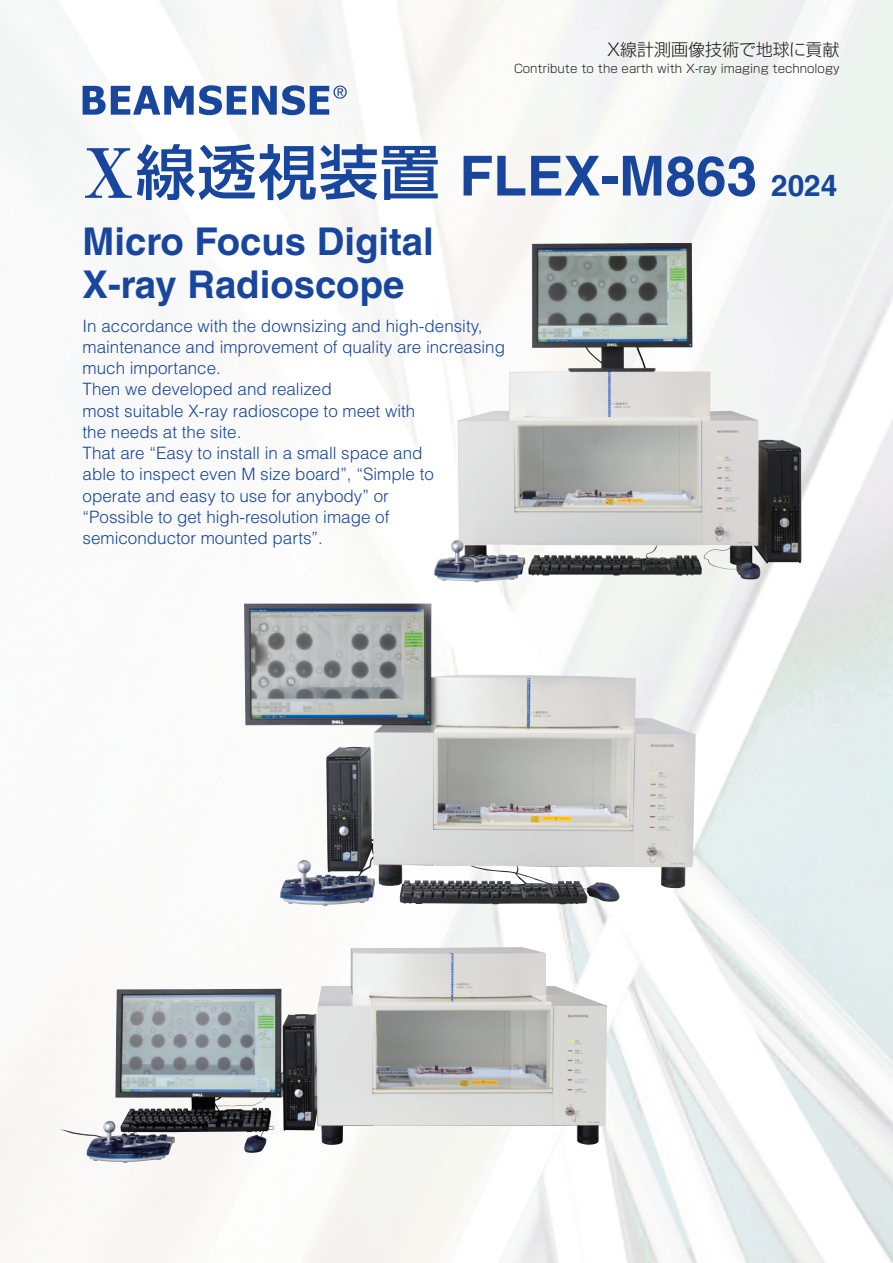
<style>
.page{position:relative;width:893px;height:1263px;background:#fff}
.page>*{position:absolute;margin:0;border:0;box-sizing:border-box;transform-origin:0 0}
.t1{font:700 55.35px "Helvetica LT Std";color:#18469d}
.t2{font:700 38.25px/42.5px "Helvetica LT Std";color:#18469d}
.t3{font:300 16.95px/21.3px "Helvetica LT Std";color:#18469d}
.t4{font:300 16.95px "Shin Go Pr 6";color:#231f20}
.t5{font:300 11.7px "Shin Go Pr 6";color:#231f20}
.s1{font-family:"Ryumin Pr 6";font-size:68.1px}
.s2{font-family:"Shin Go Pr 6";font-weight:500;font-size:59.55px}
.s3{font-size:29.7px}
</style>
<div class="page">
<img style="left:0;top:0;width:893px;height:1263px">
<svg style="left:83px;top:85px;width:163px;height:30px"></svg>
<svg style="left:252px;top:85px;width:95px;height:30px"></svg>
<img style="left:434px;top:243px;width:253px;height:339px">
<img style="left:115px;top:947px;width:492px;height:198px">
<img style="left:244px;top:604px;width:187px;height:273px">
<p class="t4" style="left:605px;top:36px;width:236px">Ｘ線計測画像技術で地球に貢献</p>
<p class="t5" style="left:514px;top:59px;width:327px">Contribute to the earth with X-ray imaging technology</p>
<h1 class="t1" style="left:83px;top:142px;width:756px"><span class="s1">X</span><span class="s2">線透視装置</span> FLEX-M863 <span class="s3">2024</span></h1>
<h2 class="t2" style="left:83px;top:220px;width:353px">Micro Focus Digital<br>X-ray Radioscope</h2>
<p class="t3" style="left:83px;top:315px;width:424px">In accordance with the downsizing and high-density, maintenance and improvement of quality are increasing much importance.<br>Then we developed and realized<br>most suitable X-ray radioscope to meet with<br>the needs at the site.<br>That are “Easy to install in a small space and<br>able to inspect even M size board”, “Simple to<br>operate and easy to use for anybody” or<br>“Possible to get high-resolution image of semiconductor mounted parts”.</p>
</div>
